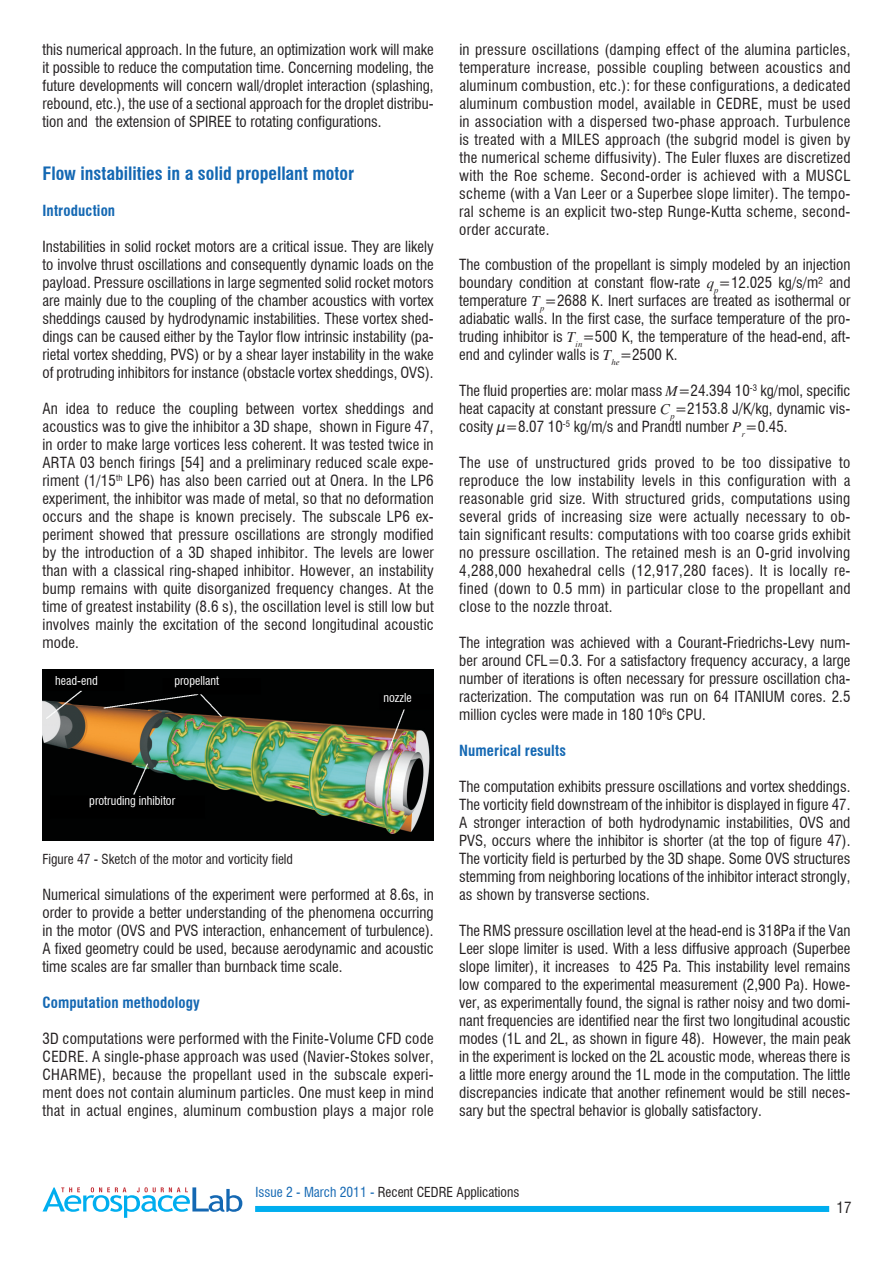
<style>
.page{position:relative;width:893px;height:1263px;background:#fff}
.page>*{position:absolute;margin:0;border:0;box-sizing:border-box;transform-origin:0 0}
.t1{font:700 condensed 18px "Swiss 721 BT";color:#1468b3}
.t2{font:condensed 15px/18px "Swiss 721 BT";color:#231f20;text-align:justify}
.t3{font:700 condensed 15px "Swiss 721 BT";letter-spacing:.01em;color:#1468b3}
.t4{font:condensed 13.5px "Swiss 721 BT";color:#231f20}
.t5{font:condensed 12px "Swiss 721 BT";color:#fff}
.s1{font-family:"Times";font-style:italic;font-stretch:normal}
.s2{color:#1468b3}
</style>
<div class="page">
<div style="left:255px;top:1206px;width:574px;height:6px;background:#00aeef"></div>
<svg style="left:43px;top:1187px;width:199px;height:31px"></svg>
<img style="left:43px;top:669px;width:391px;height:172px">
<p class="t2" style="left:43px;top:41px;width:393px">this numerical approach. In the future, an optimization work will make it possible to reduce the computation time. Concerning modeling, the future developments will concern wall/droplet interaction (splashing, rebound, etc.), the use of a sectional approach for the droplet distribu&shy;tion and the extension of SPIREE to rotating configurations.</p>
<p class="t1" style="left:43px;top:163px;width:313px">Flow instabilities in a solid propellant motor</p>
<p class="t3" style="left:43px;top:202px;width:74px">Introduction</p>
<p class="t2" style="left:42px;top:238px;width:393px">Instabilities in solid rocket motors are a critical issue. They are likely to involve thrust oscillations and consequently dynamic loads on the payload. Pressure oscillations in large segmented solid rocket motors are mainly due to the coupling of the chamber acoustics with vortex sheddings caused by hydrodynamic instabilities. These vortex shed&shy;dings can be caused either by the Taylor flow intrinsic instability (pa&shy;rietal vortex shedding, PVS) or by a shear layer instability in the wake of protruding inhibitors for instance (obstacle vortex sheddings, OVS).</p>
<p class="t2" style="left:42px;top:400px;width:393px">An idea to reduce the coupling between vortex sheddings and acoustics was to give the inhibitor a 3D shape, shown in Figure 47, in order to make large vortices less coherent. It was tested twice in ARTA 03 bench firings [54] and a preliminary reduced scale expe&shy;riment (1/15<sup>th</sup> LP6) has also been carried out at Onera. In the LP6 experiment, the inhibitor was made of metal, so that no deformation occurs and the shape is known precisely. The subscale LP6 ex&shy;periment showed that pressure oscillations are strongly modified by the introduction of a 3D shaped inhibitor. The levels are lower than with a classical ring-shaped inhibitor. However, an instability bump remains with quite disorganized frequency changes. At the time of greatest instability (8.6 s), the oscillation level is still low but involves mainly the excitation of the second longitudinal acoustic mode.</p>
<p class="t5" style="left:55px;top:674px;width:44px">head-end</p>
<p class="t5" style="left:174px;top:674px;width:46px">propellant</p>
<p class="t5" style="left:89px;top:794px;width:87px">protruding inhibitor</p>
<p class="t5" style="left:383px;top:691px;width:30px">nozzle</p>
<p class="t4" style="left:43px;top:851px;width:252px">Figure 47 - Sketch of the motor and vorticity field</p>
<p class="t2" style="left:43px;top:886px;width:393px">Numerical simulations of the experiment were performed at 8.6s, in order to provide a better understanding of the phenomena occurring in the motor (OVS and PVS interaction, enhancement of turbulence).<br>A fixed geometry could be used, because aerodynamic and acoustic time scales are far smaller than burnback time scale.</p>
<p class="t3" style="left:43px;top:994px;width:159px">Computation methodology</p>
<p class="t2" style="left:43px;top:1030px;width:393px">3D computations were performed with the Finite-Volume CFD code CEDRE. A single-phase approach was used (Navier-Stokes solver, CHARME), because the propellant used in the subscale experi&shy;ment does not contain aluminum particles. One must keep in mind that in actual engines, aluminum combustion plays a major role</p>
<p class="t2" style="left:459px;top:41px;width:393px">in pressure oscillations (damping effect of the alumina particles, temperature increase, possible coupling between acoustics and aluminum combustion, etc.): for these configurations, a dedicated aluminum combustion model, available in CEDRE, must be used in association with a dispersed two-phase approach. Turbulence is treated with a MILES approach (the subgrid model is given by the numerical scheme diffusivity). The Euler fluxes are discretized with the Roe scheme. Second-order is achieved with a MUSCL scheme (with a Van Leer or a Superbee slope limiter). The tempo&shy;ral scheme is an explicit two-step Runge-Kutta scheme, second&shy;order accurate.</p>
<p class="t2" style="left:459px;top:256px;width:393px">The combustion of the propellant is simply modeled by an injection boundary condition at constant flow-rate <span class="s1">q</span><sub>p</sub>=12.025 kg/s/m² and temperature <span class="s1">T</span><sub>p</sub>=2688 K. Inert surfaces are treated as isothermal or adiabatic walls. In the first case, the surface temperature of the pro&shy;truding inhibitor is <span class="s1">T</span><sub>in</sub>=500 K, the temperature of the head-end, aft&shy;end and cylinder walls is <span class="s1">T</span><sub>he</sub>=2500 K.</p>
<p class="t2" style="left:459px;top:382px;width:393px">The fluid properties are: molar mass <span class="s1">M</span>=24.394 10<sup>-3</sup> kg/mol, specific heat capacity at constant pressure <span class="s1">C</span><sub>p</sub>=2153.8 J/K/kg, dynamic vis&shy;cosity μ=8.07 10<sup>-5</sup> kg/m/s and Prandtl number <span class="s1">P</span><sub>r</sub>=0.45.</p>
<p class="t2" style="left:459px;top:454px;width:393px">The use of unstructured grids proved to be too dissipative to reproduce the low instability levels in this configuration with a reasonable grid size. With structured grids, computations using several grids of increasing size were actually necessary to ob&shy;tain significant results: computations with too coarse grids exhibit no pressure oscillation. The retained mesh is an O-grid involving 4,288,000 hexahedral cells (12,917,280 faces). It is locally re&shy;fined (down to 0.5 mm) in particular close to the propellant and close to the nozzle throat.</p>
<p class="t2" style="left:459px;top:634px;width:393px">The integration was achieved with a Courant-Friedrichs-Levy num&shy;ber around CFL=0.3. For a satisfactory frequency accuracy, a large number of iterations is often necessary for pressure oscillation cha&shy;racterization. The computation was run on 64 ITANIUM cores. 2.5 million cycles were made in 180 10<sup>6</sup>s CPU.</p>
<p class="t3" style="left:459px;top:742px;width:108px">Numerical results</p>
<p class="t2" style="left:459px;top:778px;width:393px">The computation exhibits pressure oscillations and vortex sheddings.<br>The vorticity field downstream of the inhibitor is displayed in figure 47.<br>A stronger interaction of both hydrodynamic instabilities, OVS and PVS, occurs where the inhibitor is shorter (at the top of figure 47).<br>The vorticity field is perturbed by the 3D shape. Some OVS structures stemming from neighboring locations of the inhibitor interact strongly, as shown by transverse sections.</p>
<p class="t2" style="left:459px;top:922px;width:393px">The RMS pressure oscillation level at the head-end is 318Pa if the Van Leer slope limiter is used. With a less diffusive approach (Superbee slope limiter), it increases to 425 Pa. This instability level remains low compared to the experimental measurement (2,900 Pa). Howe&shy;ver, as experimentally found, the signal is rather noisy and two domi&shy;nant frequencies are identified near the first two longitudinal acoustic modes (1L and 2L, as shown in figure 48). However, the main peak in the experiment is locked on the 2L acoustic mode, whereas there is a little more energy around the 1L mode in the computation. The little discrepancies indicate that another refinement would be still neces&shy;sary but the spectral behavior is globally satisfactory.</p>
<p class="t4" style="left:255px;top:1184px;width:265px"><span class="s2">Issue 2 - March 2011 -</span> Recent CEDRE Applications</p>
<p class="t2" style="left:837px;top:1198px;width:16px">17</p>
</div>
